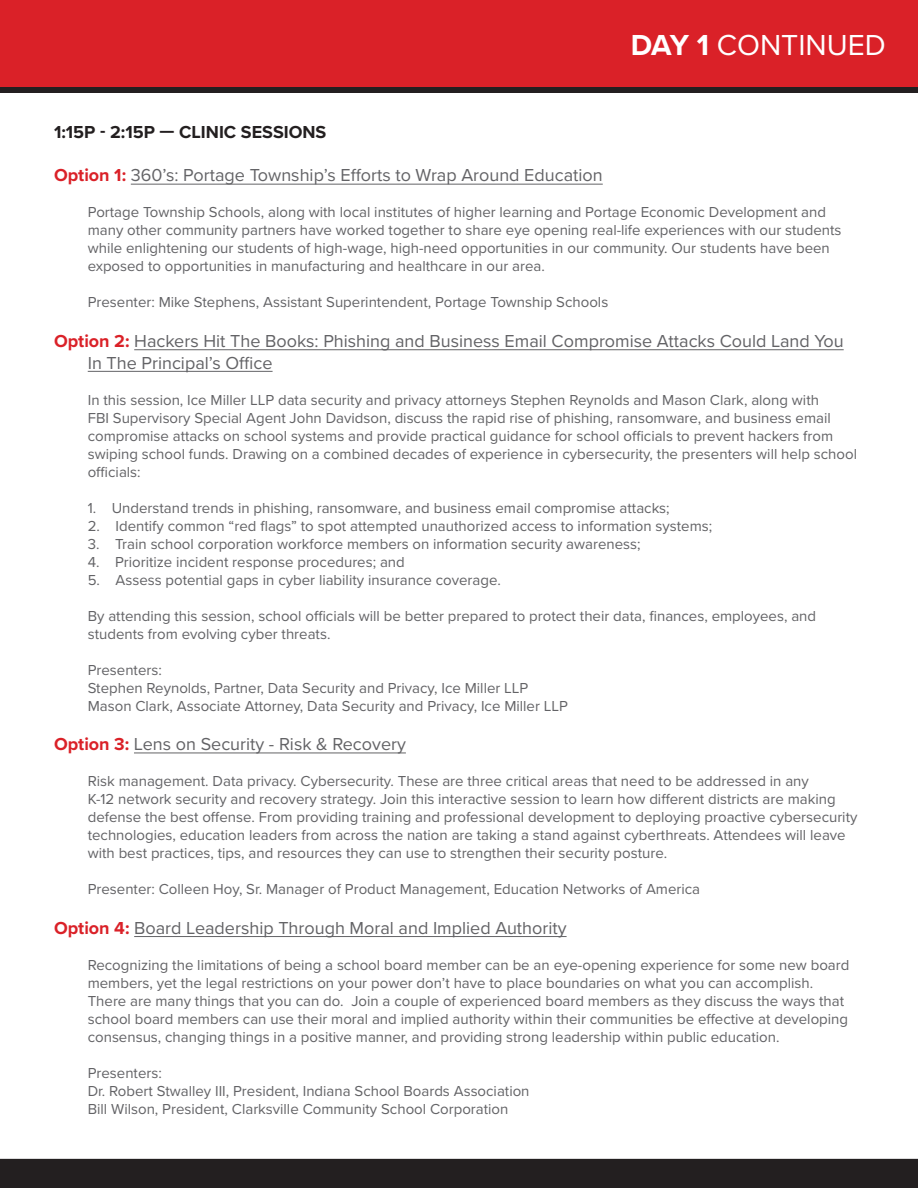
<style>
.page{position:relative;width:918px;height:1188px;background:#fff}
.page>*{position:absolute;margin:0;border:0;box-sizing:border-box;transform-origin:0 0}
.t1{font:30px "Proxima Nova";color:#fff}
.t2{font:18px/21.6px "Proxima Nova";color:#636366}
.t3{font:700 18px "Proxima Nova";color:#231f20}
.t4{font:15px/18px "Proxima Nova";color:#636366}
.s1{font-weight:700}
.s2{font-weight:700;color:#da2128}
</style>
<div class="page">
<div style="left:0;top:1159px;width:918px;height:29px;background:#231f20"></div>
<div style="left:0;top:0;width:918px;height:88px;background:#da2128"></div>
<div style="left:0;top:88px;width:918px;height:5px;background:#231f20"></div>
<hr style="left:131px;top:184px;width:472px;height:1px;background:#636366">
<hr style="left:134px;top:349px;width:710px;height:1px;background:#636366">
<hr style="left:88px;top:371px;width:185px;height:1px;background:#636366">
<hr style="left:134px;top:752px;width:272px;height:1px;background:#636366">
<hr style="left:134px;top:936px;width:433px;height:1px;background:#636366">
<p class="t1" style="left:631px;top:22px;width:257px"><span class="s1">DAY 1</span> CONTINUED</p>
<p class="t3" style="left:54px;top:119px;width:274px">1:15P - 2:15P — CLINIC SESSIONS</p>
<p class="t2" style="left:54px;top:164px;width:550px"><span class="s2">Option 1:</span> 360’s: Portage Township’s Efforts to Wrap Around Education</p>
<p class="t4" style="left:88px;top:203px;width:755px">Portage Township Schools, along with local institutes of higher learning and Portage Economic Development and many other community partners have worked together to share eye opening real-life experiences with our students while enlightening our students of high-wage, high-need opportunities in our community. Our students have been exposed to opportunities in manufacturing and healthcare in our area.</p>
<p class="t4" style="left:88px;top:293px;width:522px">Presenter: Mike Stephens, Assistant Superintendent, Portage Township Schools</p>
<p class="t2" style="left:88px;top:329px;width:757px;text-indent:-34px"><span class="s2">Option 2:</span> Hackers Hit The Books: Phishing and Business Email Compromise Attacks Could Land You<br>In The Principal’s Office</p>
<p class="t4" style="left:88px;top:390px;width:771px">In this session, Ice Miller LLP data security and privacy attorneys Stephen Reynolds and Mason Clark, along with<br>FBI Supervisory Special Agent John Davidson, discuss the rapid rise of phishing, ransomware, and business email compromise attacks on school systems and provide practical guidance for school officials to prevent hackers from swiping school funds. Drawing on a combined decades of experience in cybersecurity, the presenters will help school officials:</p>
<p class="t4" style="left:88px;top:498px;width:583px">1. Understand trends in phishing, ransomware, and business email compromise attacks;</p>
<p class="t4" style="left:88px;top:516px;width:626px">2. Identify common “red flags” to spot attempted unauthorized access to information systems;</p>
<p class="t4" style="left:88px;top:534px;width:554px">3. Train school corporation workforce members on information security awareness;</p>
<p class="t4" style="left:88px;top:552px;width:319px">4. Prioritize incident response procedures; and</p>
<p class="t4" style="left:88px;top:570px;width:415px">5. Assess potential gaps in cyber liability insurance coverage.</p>
<p class="t4" style="left:88px;top:606px;width:730px">By attending this session, school officials will be better prepared to protect their data, finances, employees, and students from evolving cyber threats.</p>
<p class="t4" style="left:88px;top:660px;width:482px">Presenters:<br>Stephen Reynolds, Partner, Data Security and Privacy, Ice Miller LLP<br>Mason Clark, Associate Attorney, Data Security and Privacy, Ice Miller LLP</p>
<p class="t2" style="left:54px;top:733px;width:353px"><span class="s2">Option 3:</span> Lens on Security - Risk &amp; Recovery</p>
<p class="t4" style="left:88px;top:771px;width:771px">Risk management. Data privacy. Cybersecurity. These are three critical areas that need to be addressed in any<br>K-12 network security and recovery strategy. Join this interactive session to learn how different districts are making defense the best offense. From providing training and professional development to deploying proactive cybersecurity technologies, education leaders from across the nation are taking a stand against cyberthreats. Attendees will leave with best practices, tips, and resources they can use to strengthen their security posture.</p>
<p class="t4" style="left:88px;top:879px;width:614px">Presenter: Colleen Hoy, Sr. Manager of Product Management, Education Networks of America</p>
<p class="t2" style="left:54px;top:916px;width:514px"><span class="s2">Option 4:</span> Board Leadership Through Moral and Implied Authority</p>
<p class="t4" style="left:88px;top:955px;width:763px">Recognizing the limitations of being a school board member can be an eye-opening experience for some new board members, yet the legal restrictions on your power don’t have to place boundaries on what you can accomplish.<br>There are many things that you can do. Join a couple of experienced board members as they discuss the ways that school board members can use their moral and implied authority within their communities be effective at developing consensus, changing things in a positive manner, and providing strong leadership within public education.</p>
<p class="t4" style="left:88px;top:1063px;width:443px">Presenters:<br>Dr. Robert Stwalley III, President, Indiana School Boards Association<br>Bill Wilson, President, Clarksville Community School Corporation</p>
</div>
